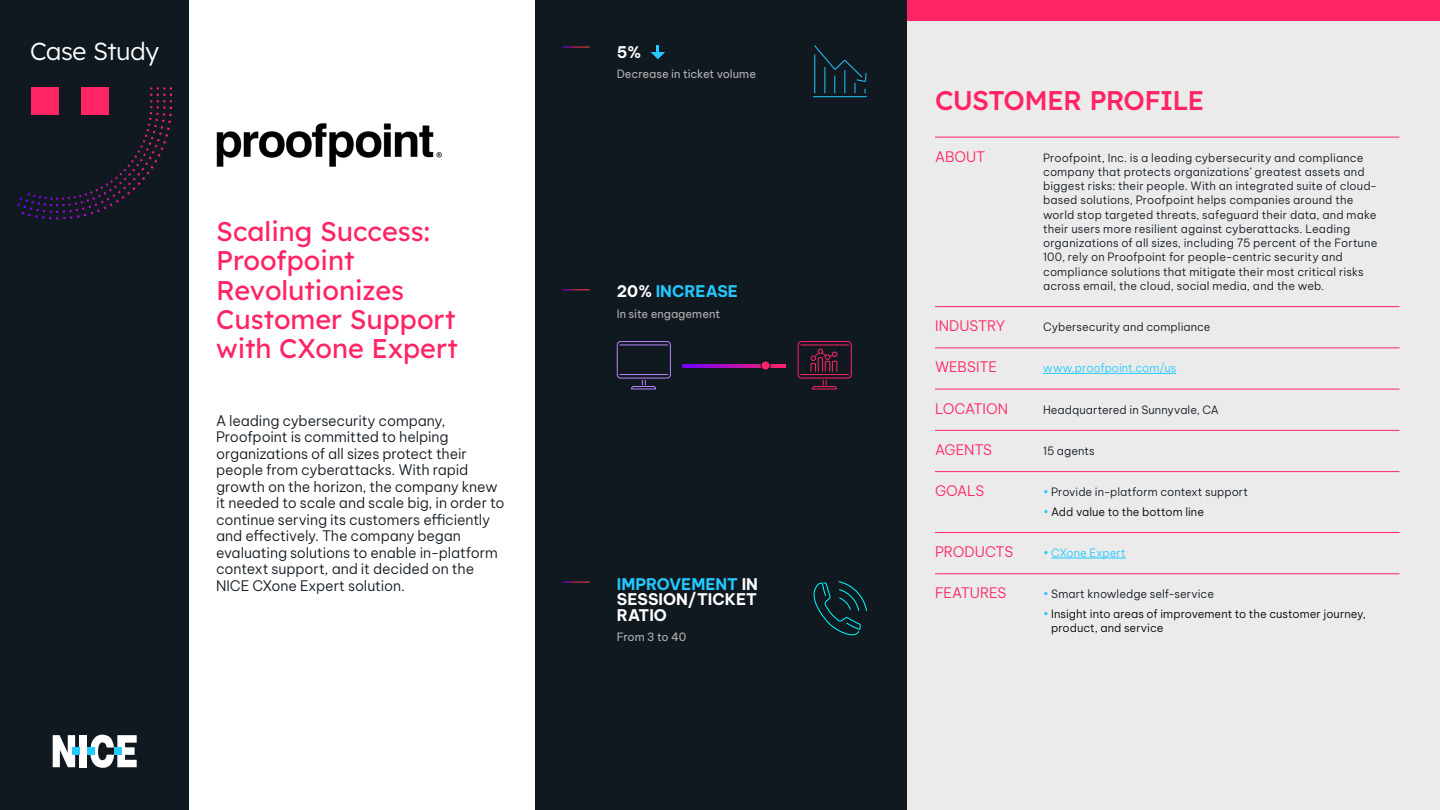
<style>
.page{position:relative;width:1440px;height:810px;background:#fff}
.page>*{position:absolute;margin:0;border:0;box-sizing:border-box;transform-origin:0 0}
.t1{font:27px/29.2px "Lexend";color:#ff2463}
.t2{font:27px "Lexend";letter-spacing:-.035em;color:#ff2463}
.t3{font:300 24.67px "Lexend";letter-spacing:-.015em;color:#fff}
.t4{font:700 15.75px/15.8px "Be Vietnam Pro";color:#fff;text-align:justify}
.t5{font:700 15.75px "Be Vietnam Pro";color:#23c9ff}
.t6{font:300 14.25px/16.5px "Be Vietnam Pro";letter-spacing:-.01em;color:#101820}
.t7{font:300 14.25px "Be Vietnam Pro";letter-spacing:-.01em;color:#ff2463}
.t8{font:300 11.25px/14.2px "Be Vietnam Pro";letter-spacing:.01em;color:#101820}
.t9{font:300 11.25px/14.2px "Be Vietnam Pro";color:#000}
.t10{font:11.25px "Be Vietnam Pro";letter-spacing:-.005em;color:#b3b3b3}
.t11{font:300 11.25px "Be Vietnam Pro";color:#23c9ff}
.s1{color:#fff}
.s2{color:#23c9ff}
</style>
<div class="page">
<div style="left:0;top:0;width:189px;height:810px;background:#101820"></div>
<svg style="left:90px;top:735px;width:47px;height:33px"></svg>
<div style="left:80px;top:735px;width:7px;height:32px;background:#fff"></div>
<svg style="left:53px;top:735px;width:22px;height:32px"></svg>
<div style="left:114px;top:748px;width:7px;height:7px;background:#23c9ff"></div>
<div style="left:87px;top:748px;width:7px;height:7px;background:#23c9ff"></div>
<div style="left:73px;top:748px;width:7px;height:7px;background:#23c9ff"></div>
<div style="left:535px;top:0;width:373px;height:810px;background:#101820"></div>
<div style="left:908px;top:0;width:532px;height:810px;background:#ebebeb"></div>
<div style="left:908px;top:0;width:532px;height:20px;background:#ff2463"></div>
<div style="left:31px;top:87px;width:27px;height:28px;background:#ff2463"></div>
<div style="left:81px;top:87px;width:28px;height:28px;background:#ff2463"></div>
<svg style="left:124px;top:87px;width:48px;height:88px"></svg>
<hr style="left:935px;top:137px;width:465px;height:1px;background:#ff2463">
<hr style="left:935px;top:306px;width:465px;height:1px;background:#ff2463">
<hr style="left:935px;top:348px;width:465px;height:1px;background:#ff2463">
<hr style="left:1043px;top:373px;width:133px;height:1px;background:#23c9ff">
<hr style="left:935px;top:389px;width:465px;height:1px;background:#ff2463">
<hr style="left:935px;top:430px;width:465px;height:1px;background:#ff2463">
<hr style="left:935px;top:471px;width:465px;height:1px;background:#ff2463">
<hr style="left:935px;top:532px;width:465px;height:1px;background:#ff2463">
<hr style="left:1051px;top:558px;width:75px;height:1px;background:#23c9ff">
<hr style="left:935px;top:574px;width:465px;height:1px;background:#ff2463">
<img style="left:216px;top:123px;width:226px;height:44px">
<svg style="left:562px;top:289px;width:27px;height:1px"></svg>
<svg style="left:683px;top:364px;width:103px;height:3px"></svg>
<svg style="left:761px;top:361px;width:9px;height:9px"></svg>
<div style="left:760px;top:360px;width:11px;height:11px;border:1px solid #0f1721;border-radius:50%"></div>
<svg style="left:797px;top:341px;width:55px;height:49px"></svg>
<svg style="left:616px;top:341px;width:55px;height:49px"></svg>
<svg style="left:651px;top:45px;width:14px;height:14px"></svg>
<svg style="left:562px;top:47px;width:27px;height:1px"></svg>
<svg style="left:814px;top:45px;width:53px;height:49px"></svg>
<hr style="left:813px;top:96px;width:53px;height:1px;background:#23c9ff">
<svg style="left:562px;top:582px;width:27px;height:1px"></svg>
<svg style="left:813px;top:581px;width:54px;height:55px"></svg>
<h2 class="t3" style="left:30px;top:33px;width:130px">Case Study</h2>
<h1 class="t1" style="left:216px;top:215px;width:243px">Scaling Success:<br>Proofpoint<br>Revolutionizes<br>Customer Support with CXone Expert</h1>
<p class="t6" style="left:216px;top:411px;width:290px">A leading cybersecurity company, Proofpoint is committed to helping organizations of all sizes protect their people from cyberattacks. With rapid growth on the horizon, the company knew it needed to scale and scale big, in order to continue serving its customers efficiently and effectively. The company began evaluating solutions to enable in-platform context support, and it decided on the NICE CXone Expert solution.</p>
<h3 class="t4" style="left:617px;top:42px;width:26px">5%</h3>
<p class="t10" style="left:617px;top:64px;width:141px">Decrease in ticket volume</p>
<h3 class="t5" style="left:617px;top:278px;width:123px"><span class="s1">20%</span> INCREASE</h3>
<p class="t10" style="left:617px;top:304px;width:105px">In site engagement</p>
<h3 class="t4" style="left:617px;top:574px;width:143px"><span class="s2">IMPROVEMENT</span> IN SESSION/TICKET RATIO</h3>
<p class="t10" style="left:617px;top:628px;width:71px">From 3 to 40</p>
<h1 class="t2" style="left:935px;top:81px;width:271px">CUSTOMER PROFILE</h1>
<p class="t7" style="left:935px;top:145px;width:52px">ABOUT</p>
<p class="t8" style="left:1043px;top:149px;width:336px">Proofpoint, Inc. is a leading cybersecurity and compliance company that protects organizations’ greatest assets and biggest risks: their people. With an integrated suite of cloud&shy;based solutions, Proofpoint helps companies around the world stop targeted threats, safeguard their data, and make their users more resilient against cyberattacks. Leading organizations of all sizes, including 75 percent of the Fortune 100, rely on Proofpoint for people-centric security and compliance solutions that mitigate their most critical risks across email, the cloud, social media, and the web.</p>
<p class="t7" style="left:935px;top:314px;width:72px">INDUSTRY</p>
<p class="t8" style="left:1043px;top:319px;width:169px">Cybersecurity and compliance</p>
<p class="t7" style="left:935px;top:355px;width:63px">WEBSITE</p>
<p class="t11" style="left:1043px;top:359px;width:135px">www.proofpoint.com/us</p>
<p class="t7" style="left:935px;top:397px;width:75px">LOCATION</p>
<p class="t8" style="left:1043px;top:401px;width:177px">Headquartered in Sunnyvale, CA</p>
<p class="t7" style="left:935px;top:438px;width:59px">AGENTS</p>
<p class="t8" style="left:1043px;top:442px;width:53px">15 agents</p>
<p class="t7" style="left:935px;top:479px;width:51px">GOALS</p>
<p class="t8" style="left:1043px;top:484px;width:207px"><span class="s2">•</span> Provide in-platform context support</p>
<p class="t9" style="left:1043px;top:503px;width:163px"><span class="s2">•</span> Add value to the bottom line</p>
<p class="t7" style="left:935px;top:540px;width:80px">PRODUCTS</p>
<p class="t11" style="left:1043px;top:544px;width:84px">• CXone Expert</p>
<p class="t7" style="left:935px;top:581px;width:73px">FEATURES</p>
<p class="t8" style="left:1043px;top:586px;width:172px"><span class="s2">•</span> Smart knowledge self-service</p>
<p class="t9" style="left:1051px;top:606px;width:316px;text-indent:-8px"><span class="s2">•</span> Insight into areas of improvement to the customer journey, product, and service</p>
</div>
